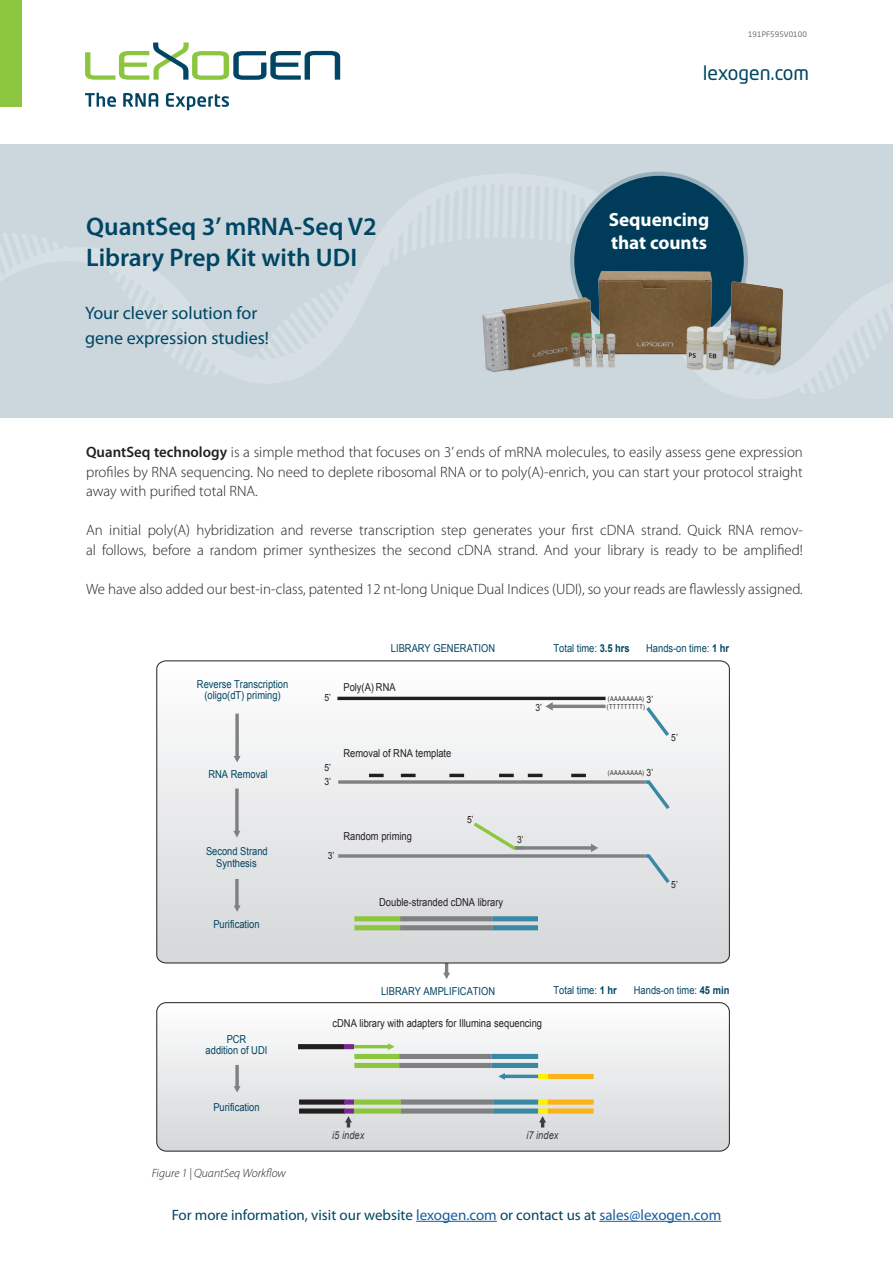
<style>
.page{position:relative;width:893px;height:1263px;background:#fff}
.page>*{position:absolute;margin:0;border:0;box-sizing:border-box;transform-origin:0 0}
.QR_Code_Text{font:600 25.5px/30.6px "Myriad Pro";color:#004563}
.lexogen_com{font:19.5px "Neo Tech Std";color:#004563}
.t1{font:700 19.05px/23px "Myriad Pro";color:#fff}
.QR_Code_Text-2{font:18px/25.5px "Myriad Pro";color:#004563}
.Introduction{font:300 15px/19.5px "Myriad Pro";color:#231f20;text-align:justify}
.For_more_information{font:15px "Myriad Pro";color:#004563}
.Body_Data{font:italic 300 12px "Myriad Pro";color:#231f20}
.t2{font:10.95px/11.4px "Arial";color:#004462;text-align:center;scale:.86 1}
.t3{font:10.95px "Arial";color:#231f20;scale:.86 1}
.t4{font:italic 10.95px "Arial";color:#3e3e3f;scale:.86 1}
.t5{font:9.9px "Arial";color:#231f20;scale:.86 1}
.t6{font:7.5px "Neo Tech Std";color:#6b6b6e}
.t7{font:6.6px "Arial";letter-spacing:.08em;color:#231f20;scale:.82 1}
.s1{font-weight:600}
.s2{font-weight:700}
.s3{color:#175d9e}
</style>
<div class="page">
<div style="left:0;top:0;width:21px;height:107px;background:#8bc63e"></div>
<svg style="left:85px;top:93px;width:31px;height:14px"></svg>
<svg style="left:123px;top:93px;width:35px;height:14px"></svg>
<svg style="left:166px;top:93px;width:63px;height:17px"></svg>
<svg style="left:85px;top:43px;width:255px;height:37px"></svg>
<hr style="left:416px;top:1221px;width:81px;height:1px;background:#175d9e">
<hr style="left:599px;top:1221px;width:122px;height:1px;background:#175d9e">
<div style="left:0;top:144px;width:893px;height:274px;background:#cbd7dd"></div>
<div style="left:572px;top:174px;width:174px;height:173px;background:#003c5a;border-radius:50%"></div>
<img style="left:482px;top:210px;width:301px;height:163px">
<svg style="left:443px;top:964px;width:7px;height:15px"></svg>
<svg style="left:156px;top:660px;width:574px;height:304px"></svg>
<svg style="left:157px;top:1004px;width:572px;height:147px"></svg>
<div style="left:156px;top:1002px;width:574px;height:149px;border:1px solid #231f20;border-radius:9px"></div>
<hr style="left:337px;top:697px;width:269px;height:3px;background:#231f20">
<div style="left:492px;top:916px;width:46px;height:5px;background:#3989a5"></div>
<div style="left:399px;top:916px;width:93px;height:5px;background:#7e8083"></div>
<div style="left:354px;top:916px;width:46px;height:5px;background:#8bc63e"></div>
<div style="left:492px;top:925px;width:46px;height:5px;background:#3989a5"></div>
<div style="left:399px;top:925px;width:93px;height:5px;background:#7e8083"></div>
<div style="left:354px;top:925px;width:46px;height:5px;background:#8bc63e"></div>
<svg style="left:235px;top:714px;width:4px;height:42px"></svg>
<svg style="left:234px;top:756px;width:7px;height:6px"></svg>
<svg style="left:233px;top:831px;width:7px;height:7px"></svg>
<svg style="left:234px;top:905px;width:7px;height:7px"></svg>
<svg style="left:235px;top:1065px;width:4px;height:21px"></svg>
<svg style="left:234px;top:1086px;width:7px;height:6px"></svg>
<div style="left:538px;top:1099px;width:10px;height:5px;background:#fff101"></div>
<div style="left:538px;top:1108px;width:10px;height:5px;background:#fff101"></div>
<div style="left:491px;top:1054px;width:47px;height:5px;background:#3989a5"></div>
<div style="left:399px;top:1054px;width:93px;height:5px;background:#7e8083"></div>
<div style="left:354px;top:1054px;width:45px;height:5px;background:#8bc63e"></div>
<div style="left:491px;top:1063px;width:47px;height:5px;background:#3989a5"></div>
<div style="left:399px;top:1063px;width:93px;height:5px;background:#7e8083"></div>
<div style="left:354px;top:1063px;width:45px;height:5px;background:#8bc63e"></div>
<div style="left:493px;top:1099px;width:45px;height:5px;background:#3989a5"></div>
<div style="left:400px;top:1099px;width:93px;height:5px;background:#7e8083"></div>
<div style="left:493px;top:1108px;width:45px;height:5px;background:#3989a5"></div>
<div style="left:400px;top:1108px;width:93px;height:5px;background:#7e8083"></div>
<div style="left:299px;top:1099px;width:46px;height:5px;background:#231f20"></div>
<div style="left:548px;top:1074px;width:46px;height:5px;background:#fbb316"></div>
<div style="left:299px;top:1108px;width:46px;height:5px;background:#231f20"></div>
<div style="left:548px;top:1099px;width:46px;height:5px;background:#fbb316"></div>
<div style="left:548px;top:1108px;width:46px;height:5px;background:#fbb316"></div>
<div style="left:538px;top:1074px;width:10px;height:5px;background:#fff101"></div>
<svg style="left:539px;top:1116px;width:7px;height:11px"></svg>
<hr style="left:350px;top:1045px;width:40px;height:3px;background:#8bc63e">
<svg style="left:388px;top:1043px;width:7px;height:7px"></svg>
<hr style="left:503px;top:1075px;width:35px;height:3px;background:#3888a4">
<svg style="left:498px;top:1073px;width:7px;height:7px"></svg>
<div style="left:298px;top:1044px;width:46px;height:5px;background:#231f20"></div>
<div style="left:354px;top:1099px;width:47px;height:5px;background:#8bc63e"></div>
<div style="left:354px;top:1108px;width:47px;height:5px;background:#8bc63e"></div>
<hr style="left:369px;top:774px;width:15px;height:3px;background:#231f20">
<hr style="left:449px;top:774px;width:15px;height:3px;background:#231f20">
<hr style="left:499px;top:774px;width:15px;height:3px;background:#231f20">
<hr style="left:571px;top:774px;width:15px;height:3px;background:#231f20">
<hr style="left:528px;top:774px;width:14px;height:3px;background:#231f20">
<hr style="left:401px;top:774px;width:15px;height:3px;background:#231f20">
<svg style="left:643px;top:703px;width:29px;height:37px"></svg>
<svg style="left:235px;top:788px;width:4px;height:44px"></svg>
<svg style="left:235px;top:879px;width:4px;height:27px"></svg>
<div style="left:344px;top:1099px;width:10px;height:5px;background:#7b2991"></div>
<div style="left:344px;top:1108px;width:10px;height:5px;background:#7b2991"></div>
<div style="left:344px;top:1044px;width:10px;height:5px;background:#7b2991"></div>
<svg style="left:345px;top:1116px;width:7px;height:11px"></svg>
<svg style="left:470px;top:819px;width:58px;height:32px;background:#dee4d9"></svg>
<svg style="left:515px;top:846px;width:76px;height:4px"></svg>
<svg style="left:591px;top:844px;width:7px;height:8px"></svg>
<svg style="left:338px;top:854px;width:304px;height:4px"></svg>
<svg style="left:642px;top:852px;width:31px;height:35px"></svg>
<svg style="left:338px;top:780px;width:304px;height:4px"></svg>
<svg style="left:642px;top:779px;width:31px;height:34px"></svg>
<hr style="left:551px;top:705px;width:55px;height:3px;background:#7e8083">
<svg style="left:545px;top:702px;width:8px;height:9px"></svg>
<svg style="left:376px;top:683px;width:20px;height:8px"></svg>
<p class="t6" style="left:748px;top:29px;width:60px">191PF595V0100</p>
<p class="QR_Code_Text" style="left:86px;top:211px;width:292px">QuantSeq 3’ mRNA-Seq V2<br>Library Prep Kit with UDI</p>
<p class="QR_Code_Text-2" style="left:85px;top:300px;width:185px">Your clever solution for gene expression studies!</p>
<p class="lexogen_com" style="left:703px;top:61px;width:108px">lexogen.com</p>
<p class="t1" style="left:609px;top:208px;width:102px">Sequencing that counts</p>
<p class="Introduction" style="left:86px;top:443px;width:718px"><span class="s1">QuantSeq technology</span> is a simple method that focuses on 3’ ends of mRNA molecules, to easily assess gene expression profiles by RNA sequencing. No need to deplete ribosomal RNA or to poly(A)-enrich, you can start your protocol straight away with purified total RNA.</p>
<p class="Introduction" style="left:86px;top:521px;width:718px">An initial poly(A) hybridization and reverse transcription step generates your first cDNA strand. Quick RNA remov&shy;al follows, before a random primer synthesizes the second cDNA strand. And your library is ready to be amplified!</p>
<p class="Introduction" style="left:86px;top:579px;width:718px">We have also added our best-in-class, patented 12 nt-long Unique Dual Indices (UDI), so your reads are flawlessly assigned.</p>
<p class="t2" style="left:197px;top:679px;width:108px">Reverse Transcription (oligo(dT) priming)</p>
<p class="t2" style="left:208px;top:768px;width:70px">RNA Removal</p>
<p class="t2" style="left:206px;top:845px;width:73px;line-height:11.9px">Second Strand<br>Synthesis</p>
<p class="t2" style="left:213px;top:919px;width:55px">Purification</p>
<p class="t2" style="left:206px;top:1034px;width:73px;line-height:10.6px">PCR<br>addition of UDI</p>
<p class="t2" style="left:213px;top:1101px;width:55px">Purification</p>
<p class="Body_Data" style="left:152px;top:1167px;width:136px">Figure 1 | QuantSeq Workflow</p>
<p class="t5" style="left:324px;top:691px;width:9px">5’</p>
<p class="t3" style="left:343px;top:679px;width:37px">Poly(A)</p>
<p class="t2" style="left:391px;top:643px;width:123px">LIBRARY GENERATION</p>
<p class="t5" style="left:324px;top:761px;width:9px">5’</p>
<p class="t5" style="left:324px;top:775px;width:9px">3’</p>
<p class="t3" style="left:343px;top:746px;width:127px">Removal of RNA template</p>
<p class="t5" style="left:328px;top:849px;width:9px">3’</p>
<p class="t3" style="left:343px;top:829px;width:81px">Random priming</p>
<p class="t5" style="left:467px;top:813px;width:9px">5’</p>
<p class="t3" style="left:379px;top:895px;width:146px">Double-stranded cDNA library</p>
<p class="t2" style="left:553px;top:642px;width:90px">Total time: <span class="s2">3.5 hrs</span></p>
<p class="t2" style="left:646px;top:642px;width:98px">Hands-on time: <span class="s2">1 hr</span></p>
<p class="t5" style="left:535px;top:701px;width:9px">3’</p>
<p class="t5" style="left:647px;top:693px;width:9px">3’</p>
<p class="t7" style="left:608px;top:694px;width:46px">(AAAAAAAA)</p>
<p class="t7" style="left:607px;top:702px;width:48px">(TTTTTTTTT)</p>
<p class="t5" style="left:647px;top:766px;width:9px">3’</p>
<p class="t7" style="left:608px;top:768px;width:46px">(AAAAAAAA)</p>
<p class="t5" style="left:671px;top:731px;width:9px">5’</p>
<p class="t5" style="left:517px;top:833px;width:9px">3’</p>
<p class="t5" style="left:671px;top:878px;width:9px">5’</p>
<p class="t2" style="left:381px;top:985px;width:134px">LIBRARY AMPLIFICATION</p>
<p class="t3" style="left:333px;top:1015px;width:245px">cDNA library with adapters for Illumina sequencing</p>
<p class="t2" style="left:553px;top:985px;width:75px">Total time: <span class="s2">1 hr</span></p>
<p class="t2" style="left:634px;top:985px;width:113px">Hands-on time: <span class="s2">45 min</span></p>
<p class="t4" style="left:332px;top:1128px;width:39px">i5 index</p>
<p class="t4" style="left:526px;top:1128px;width:39px">i7 index</p>
<p class="For_more_information" style="left:172px;top:1205px;width:551px">For more information, visit our website <span class="s3">lexogen.com</span> or contact us at <span class="s3">sales@lexogen.com</span></p>
</div>
